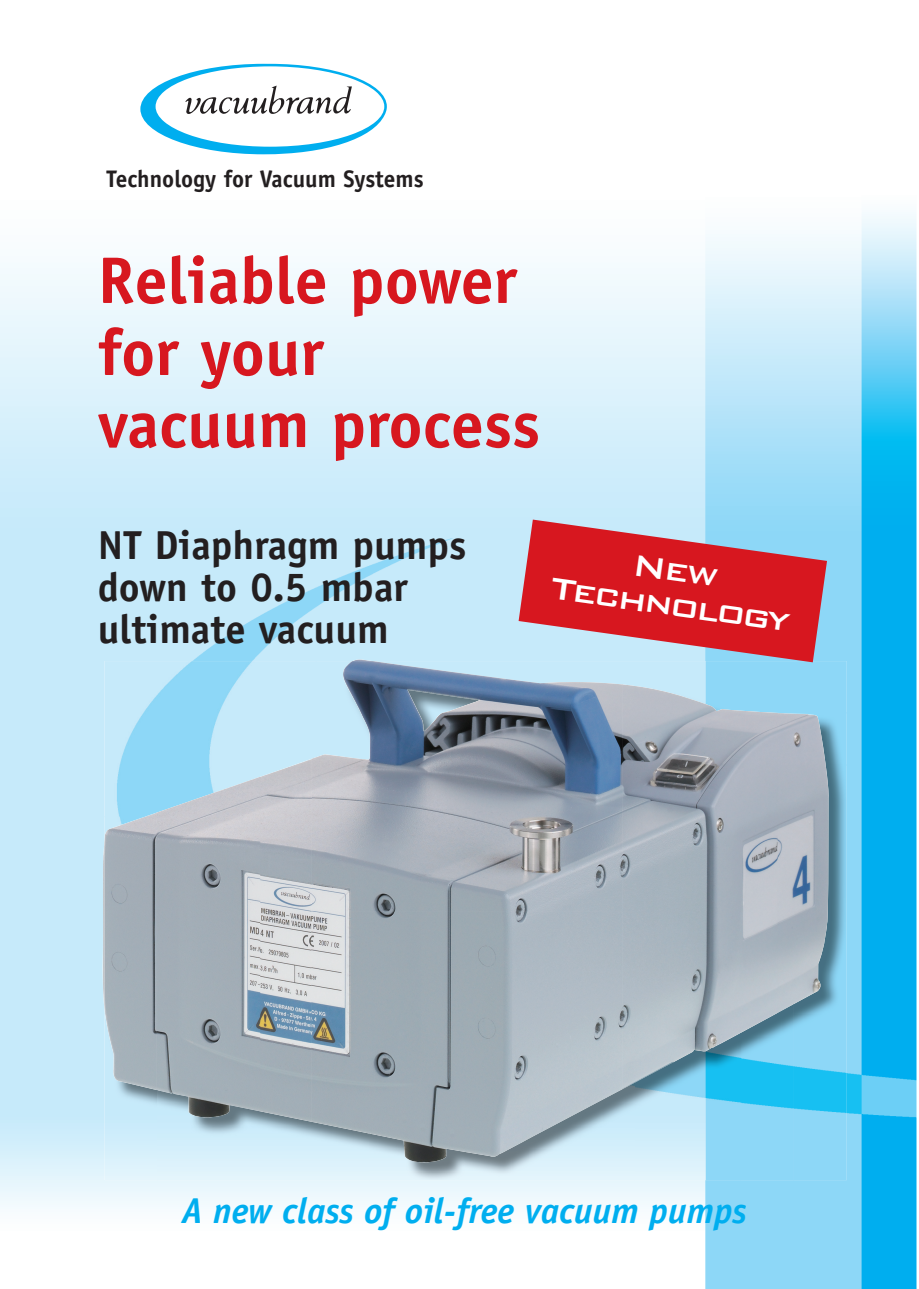
<style>
.page{position:relative;width:919px;height:1289px;background:#fff}
.page>*{position:absolute;margin:0;border:0;box-sizing:border-box;transform-origin:0 0}
.t1{font:700 66px/72px "Officina Sans";color:#d7171f}
.t2{font:700 40.5px/42px "Officina Sans";color:#231f20}
.t3{font:500 39.9px/34.5px "Bank Gothic BT";color:#fff;text-align:center}
.t4{font:italic 700 36px "Officina Sans";color:#00aeef}
.t5{font:700 24px "Officina Sans";color:#231f20}
</style>
<div class="page">
<img style="left:0;top:63px;width:916px;height:1225px">
<img style="left:104px;top:661px;width:207px;height:151px">
<img style="left:623px;top:661px;width:223px;height:51px">
<img style="left:828px;top:712px;width:18px;height:52px">
<img style="left:793px;top:764px;width:53px;height:416px">
<img style="left:104px;top:1089px;width:53px;height:91px">
<img style="left:741px;top:1012px;width:52px;height:168px">
<img style="left:635px;top:1062px;width:106px;height:118px">
<img style="left:157px;top:1120px;width:212px;height:60px">
<img style="left:529px;top:1089px;width:106px;height:91px">
<img style="left:369px;top:1162px;width:160px;height:18px">
<img style="left:352px;top:659px;width:20px;height:2px">
<img style="left:103px;top:841px;width:1px;height:167px">
<img style="left:311px;top:661px;width:312px;height:501px">
<img style="left:622px;top:684px;width:156px;height:378px">
<img style="left:260px;top:758px;width:52px;height:363px">
<img style="left:777px;top:712px;width:51px;height:300px">
<img style="left:156px;top:776px;width:104px;height:344px">
<img style="left:104px;top:812px;width:53px;height:277px">
<img style="left:622px;top:1061px;width:52px;height:28px">
<svg style="left:140px;top:64px;width:247px;height:90px"></svg>
<svg style="left:518px;top:519px;width:309px;height:143px;background:#ca5662"></svg>
<p class="t5" style="left:107px;top:164px;width:318px">Technology for Vacuum Systems</p>
<h1 class="t1" style="left:98px;top:244px;width:443px">Reliable power for your vacuum process</h1>
<p class="t2" style="left:98px;top:524px;width:370px">NT Diaphragm pumps down to 0.5 mbar ultimate vacuum</p>
<p class="t3" style="left:558px;top:535px;width:243px;rotate:8deg">New<br>Technology</p>
<p class="t4" style="left:182px;top:1189px;width:566px">A new class of oil-free vacuum pumps</p>
</div>
